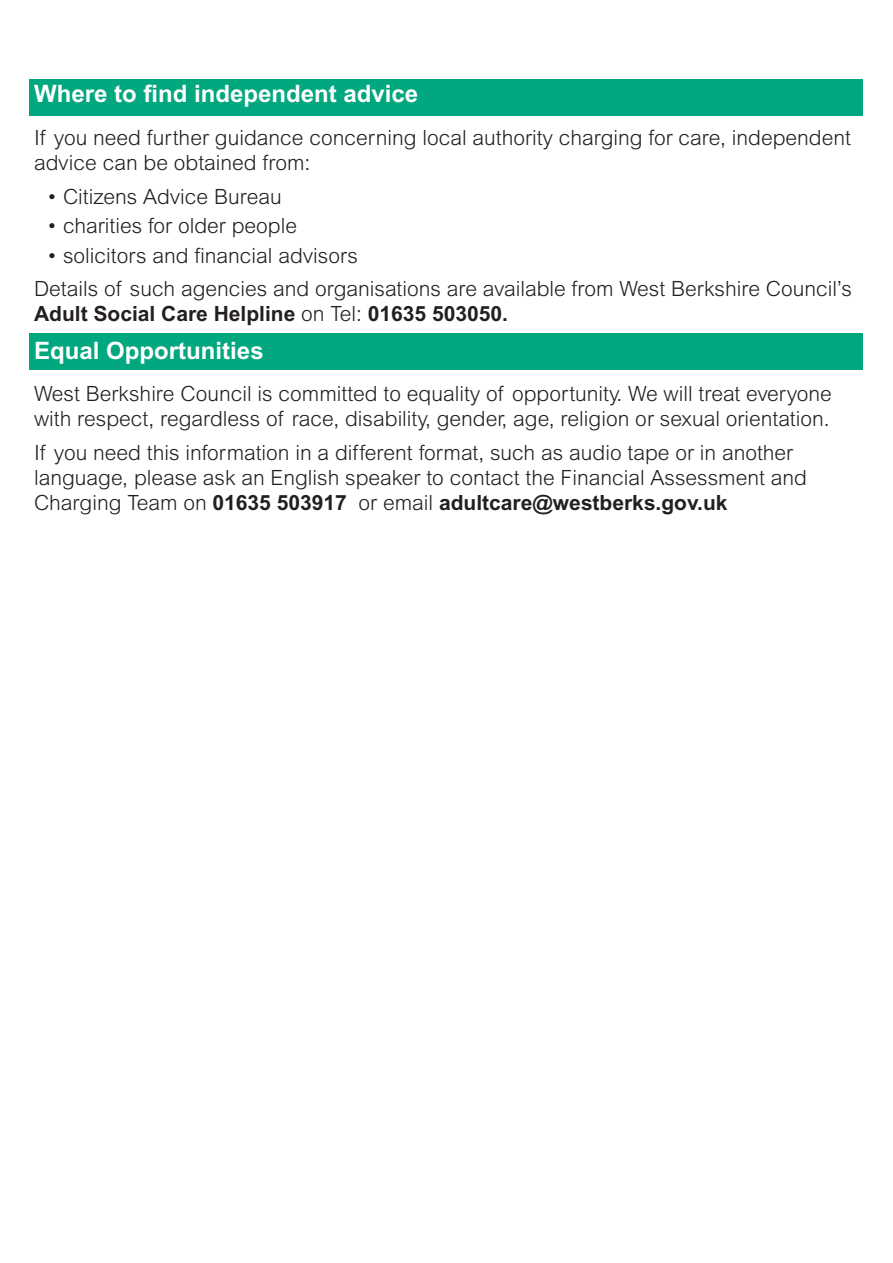
<style>
.page{position:relative;width:893px;height:1263px;background:#fff}
.page>*{position:absolute;margin:0;border:0;box-sizing:border-box;transform-origin:0 0}
.Body_text{font:700 24px "Arial MT Std";color:#fff}
.Body_text-2{font:300 21px/25.2px "Arial MT Std";color:#231f20}
.Bullets{font:300 21px "Arial MT Std";color:#231f20}
.s1{font-weight:700}
</style>
<div class="page">
<div style="left:30px;top:333px;width:833px;height:37px;background:#00a77f"></div>
<div style="left:30px;top:79px;width:833px;height:37px;background:#00a77f"></div>
<p class="Body_text" style="left:34px;top:80px;width:386px">Where to find independent advice</p>
<p class="Body_text-2" style="left:34px;top:125px;width:818px">If you need further guidance concerning local authority charging for care, independent advice can be obtained from:</p>
<p class="Bullets" style="left:47px;top:184px;width:236px">• Citizens Advice Bureau</p>
<p class="Bullets" style="left:47px;top:214px;width:252px">• charities for older people</p>
<p class="Bullets" style="left:47px;top:243px;width:313px">• solicitors and financial advisors</p>
<p class="Body_text-2" style="left:34px;top:276px;width:819px">Details of such agencies and organisations are available from West Berkshire Council’s<br><span class="s1">Adult Social Care Helpline</span> on Tel: <span class="s1">01635 503050.</span></p>
<p class="Body_text" style="left:34px;top:336px;width:231px">Equal Opportunities</p>
<p class="Body_text-2" style="left:34px;top:381px;width:799px">West Berkshire Council is committed to equality of opportunity. We will treat everyone with respect, regardless of race, disability, gender, age, religion or sexual orientation.</p>
<p class="Body_text-2" style="left:34px;top:440px;width:774px">If you need this information in a different format, such as audio tape or in another language, please ask an English speaker to contact the Financial Assessment and<br>Charging Team on <span class="s1">01635 503917</span> or email <span class="s1">adultcare@westberks.gov.uk</span></p>
</div>
